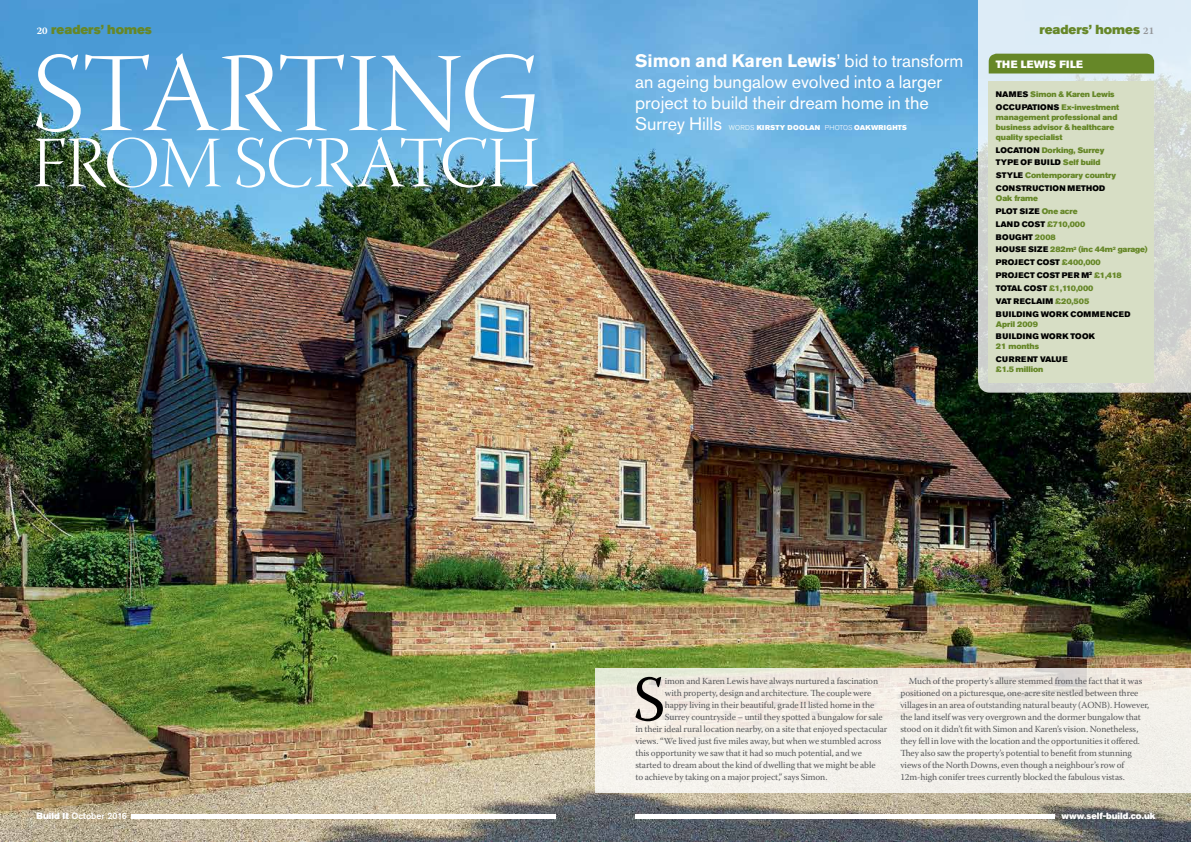
<style>
.page{position:relative;width:1191px;height:842px;background:#fff}
.page>*{position:absolute;margin:0;border:0;box-sizing:border-box;transform-origin:0 0}
.t1{font:112.2px "Warnock Pro Light Disp";letter-spacing:-.015em;color:#fff}
.t2{font:72.1px "Warnock Pro Light Disp";letter-spacing:-.025em;color:#fff}
.t3{font:63.9px "Warnock Pro";color:#000}
.t4{font:18px/21px "Akzidenz Grotesk Std";color:#fff}
.t5{font:13px "Akzidenz Grotesk Std Super";color:#668728}
.t6{font:10.6px "Akzidenz Grotesk Std Super";letter-spacing:.02em;color:#fff}
.t7{font:9.2px/12px "Warnock Pro";letter-spacing:-.01em;color:#58595b}
.t8{font:9px "Akzidenz Grotesk Std Super";color:#fff}
.t9{font:500 9px "Akzidenz Grotesk Std";color:#fff}
.t10{font:8px/12.8px "Akzidenz Grotesk Std Super";letter-spacing:.01em;color:#000}
.t11{font:8px/12.8px "Akzidenz Grotesk Std Super";letter-spacing:-.01em;color:#668728}
.t12{font:8px/12.8px "Akzidenz Grotesk Std Super";letter-spacing:.035em;color:#000}
.t13{font:7px "Akzidenz Grotesk Std Super";letter-spacing:.035em;color:#fff}
.s1{font-family:"Warnock Pro";font-weight:700;font-size:10px;color:#fff}
.s2{font-weight:700}
.s3{font-family:"Akzidenz Grotesk Std";font-weight:300}
.s4{font-family:"Warnock Pro";font-weight:700;font-size:10px;color:#939598}
.s5{color:#000}
.s6{color:#668728}
.s7{font-family:"Akzidenz Grotesk Std Super";font-weight:400}
</style>
<div class="page">
<img style="left:0;top:0;width:1191px;height:842px">
<div style="left:595px;top:669px;width:596px;height:124px;background:linear-gradient(to bottom,#efe9e0,#f5f3ef)"></div>
<hr style="left:635px;top:815px;width:419px;height:4px;background:#fff">
<hr style="left:131px;top:815px;width:425px;height:4px;background:#fff">
<svg style="left:978px;top:0;width:213px;height:393px;background:#d6dfe1"></svg>
<div style="left:988px;top:54px;width:166px;height:19px;background:#668728"></div>
<div style="left:988px;top:81px;width:166px;height:301px;background:#d7dec5"></div>
<p class="t5" style="left:37px;top:22px;width:117px"><span class="s1">20</span> readers’ homes</p>
<p class="t1" style="left:32px;top:33px;width:510px">STARTING</p>
<p class="t2" style="left:32px;top:124px;width:510px">FROM SCRATCH</p>
<p class="t4" style="left:635px;top:50px;width:330px"><span class="s2">Simon and Karen Lewis</span>’ bid to transform an ageing bungalow evolved into a larger project to build their dream home in the<br>Surrey Hills</p>
<p class="t13" style="left:729px;top:123px;width:179px"><span class="s3">WORDS</span> Kirsty Doolan <span class="s3">PHOTOS</span> Oakwrights</p>
<p class="t5" style="left:1039px;top:22px;width:116px">readers’ homes <span class="s4">21</span></p>
<p class="t6" style="left:996px;top:58px;width:88px">TH E LEWIS FILE</p>
<p class="t11" style="left:996px;top:88px;width:125px"><span class="s5">Names</span> Simon &amp; Karen Lewis<br><span class="s5">Occupations</span> Ex-investment</p>
<p class="t11" style="left:996px;top:112px;width:123px;line-height:10px">management professional and business advisor &amp; healthcare quality specialist</p>
<p class="t10" style="left:996px;top:143px;width:110px">Location <span class="s6">Dorking, Surrey<br></span>Type of build <span class="s6">Self build<br></span>STYL</p>
<p class="t12" style="left:996px;top:169px;width:122px;text-indent:22px">E <span class="s6">Contemporary country </span>construction method</p>
<p class="t11" style="left:996px;top:192px;width:91px">Oak frame<br><span class="s5">Plot size</span> One acre<br><span class="s5">Land cost</span> £710,000<br><span class="s5">BOUGHT</span></p>
<p class="t10" style="left:996px;top:230px;width:153px;text-indent:39px"><span class="s6">2008<br></span>House si ze <span class="s6">282m</span><sup>2</sup> <span class="s6">(inc 44m</span><sup>2</sup> <span class="s6">garage) </span>project cost <span class="s6">£400,000<br></span>project cost per m<sup>2</sup> <span class="s6">£1,418<br></span>Total cost <span class="s6">£1,110,000<br></span>vat reclaim <span class="s6">£20,505<br></span>buildi ng work commenced</p>
<p class="t10" style="left:996px;top:317px;width:82px"><span class="s6">April 2009<br></span>buildi ng work TOO</p>
<p class="t10" style="left:1088px;top:330px;width:8px">K</p>
<p class="t10" style="left:996px;top:340px;width:73px"><span class="s6">21 months </span>current value</p>
<p class="t11" style="left:996px;top:363px;width:49px">£1.5 million</p>
<p class="t9" style="left:37px;top:810px;width:92px"><span class="s7">Build It</span> October 2016</p>
<p class="t3" style="left:633px;top:661px;width:34px">S</p>
<p class="t7" style="left:665px;top:675px;width:215px">imon and Karen Lewis have always nurtured a fascination</p>
<p class="t7" style="left:665px;top:687px;width:208px">with property, design and architecture. The couple were</p>
<p class="t7" style="left:665px;top:699px;width:211px">happy living in their beautiful, grade II listed home in the</p>
<p class="t7" style="left:665px;top:711px;width:219px">Surrey countryside – until they spotted a bungalow for sale</p>
<p class="t7" style="left:635px;top:723px;width:253px">in their ideal rural location nearby, on a site that enjoyed spectacular</p>
<p class="t7" style="left:635px;top:735px;width:247px">views. “We lived just five miles away, but when we stumbled across</p>
<p class="t7" style="left:635px;top:747px;width:228px">this opportunity we saw that it had so much potential, and we</p>
<p class="t7" style="left:635px;top:759px;width:242px">started to dream about the kind of dwelling that we might be able</p>
<p class="t7" style="left:635px;top:771px;width:193px">to achieve by taking on a major project,” says Simon.</p>
<p class="t7" style="left:900px;top:675px;width:250px;text-indent:9px">Much of the property’s allure stemmed from the fact that it was positioned on a picturesque, one-acre site nestled between three villages in an area of outstanding natural beauty (AONB). However, the land itself was very overgrown and the dormer bungalow that stood on it didn’t fit with Simon and Karen’s vision. Nonetheless, they fell in love with the location and the opportunities it offered.<br>They also saw the property’s potential to benefit from stunning views of the North Downs, even though a neighbour’s row of 12m-high conifer trees currently blocked the fabulous vistas.</p>
<p class="t8" style="left:1061px;top:811px;width:96px">www.self-build.co.uk</p>
</div>
